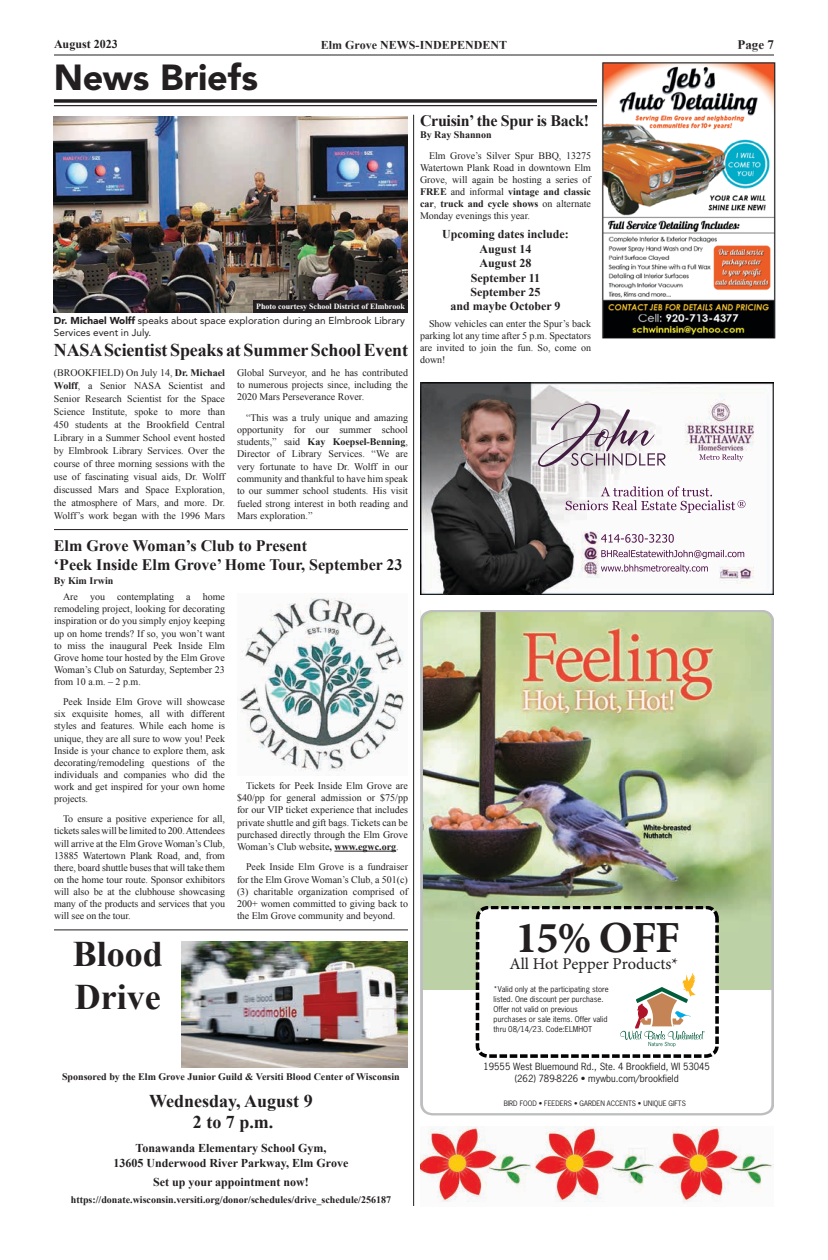
<style>
.page{position:relative;width:828px;height:1260px;background:#fff}
.page>*{position:absolute;margin:0;border:0;box-sizing:border-box;transform-origin:0 0}
.t1{font:700 44.5px "Minion Pro";color:#231f20}
.t2{font:900 36px "Avenir LT Std";letter-spacing:-.005em;color:#231f20}
.t3{font:700 36px/43.2px "Times New Roman";color:#231f20}
.t4{font:700 18px/21.6px "Times New Roman";letter-spacing:-.01em;color:#231f20;text-align:center}
.t5{font:16.4px "Minion Pro";color:#231f20}
.t6{font:700 16px/19.2px "Times New Roman";color:#231f20}
.t7{font:700 16px "Times New Roman";letter-spacing:-.02em;color:#231f20}
.t8{font:700 13px "Times New Roman";color:#231f20}
.t9{font:700 12px/14.4px "Times New Roman";color:#231f20;text-align:center}
.t10{font:10px/12.1px "Times New Roman";color:#231f20;text-align:justify}
.t11{font:700 10px "Times New Roman";color:#231f20}
.t12{font:10px/12px "Avenir LT Std";color:#231f20}
.t13{font:9.4px/11.7px "News Gothic Std";color:#231f20;text-align:center}
.t14{font:700 8px "Times New Roman";color:#fff}
.t15{font:7.6px/9.8px "News Gothic Std";color:#231f20}
.t16{font:7px "News Gothic Std";color:#231f20}
.s1{font-weight:900}
.s2{font-weight:700}
</style>
<div class="page">
<svg style="left:54px;top:99px;width:543px;height:4px;background:#3e3a3b"></svg>
<hr style="left:54px;top:105px;width:543px;height:1px;background:#231f20">
<hr style="left:413px;top:115px;width:1px;height:1091px;background:#231f20">
<img style="left:602px;top:65px;width:174px;height:274px">
<img style="left:181px;top:942px;width:227px;height:125px">
<img style="left:420px;top:382px;width:354px;height:213px">
<img style="left:54px;top:116px;width:354px;height:197px">
<img style="left:420px;top:610px;width:354px;height:505px">
<svg style="left:476px;top:906px;width:242px;height:152px"></svg>
<img style="left:420px;top:1126px;width:354px;height:76px">
<div style="left:253px;top:301px;width:155px;height:12px;background:#231f20"></div>
<hr style="left:335px;top:851px;width:61px;height:1px;background:#231f20">
<img style="left:237px;top:598px;width:167px;height:177px">
<hr style="left:54px;top:529px;width:354px;height:1px;background:#231f20">
<hr style="left:54px;top:930px;width:354px;height:1px;background:#231f20">
<hr style="left:54px;top:54px;width:720px;height:2px;background:#231f20">
<p class="t9" style="left:54px;top:36px;width:65px">August 2023</p>
<p class="t9" style="left:321px;top:37px;width:188px">Elm Grove NEWS-INDEPENDENT</p>
<h3 class="t8" style="left:738px;top:35px;width:38px">Page 7</h3>
<h2 class="t2" style="left:54px;top:56px;width:206px">News Briefs</h2>
<p class="t14" style="left:256px;top:301px;width:150px">Photo courtesy School District of Elmbrook</p>
<p class="t12" style="left:54px;top:315px;width:353px"><span class="s1">Dr. Michael Wolff</span> speaks about space exploration during an Elmbrook Library<br>Services event in July.</p>
<h3 class="t4" style="left:54px;top:339px;width:356px">NASA Scientist Speaks at Summer School Event</h3>
<p class="t10" style="left:54px;top:366px;width:173px;line-height:13px">(BROOKFIELD) On July 14, <span class="s2">Dr. Michael Wolff</span>, a Senior NASA Scientist and Senior Research Scientist for the Space Science Institute, spoke to more than 450 students at the Brookfield Central Library in a Summer School event hosted by Elmbrook Library Services. Over the course of three morning sessions with the use of fascinating visual aids, Dr. Wolff discussed Mars and Space Exploration, the atmosphere of Mars, and more. Dr.<br>Wolff’s work began with the 1996 Mars</p>
<p class="t10" style="left:237px;top:366px;width:173px">Global Surveyor, and he has contributed to numerous projects since, including the 2020 Mars Perseverance Rover.</p>
<p class="t10" style="left:237px;top:411px;width:173px;text-indent:9px">“This was a truly unique and amazing opportunity for our summer school students,” said <span class="s2">Kay Koepsel-Benning</span>, Director of Library Services. “We are very fortunate to have Dr. Wolff in our community and thankful to have him speak to our summer school students. His visit fueled strong interest in both reading and Mars exploration.”</p>
<h3 class="t6" style="left:54px;top:536px;width:350px">Elm Grove Woman’s Club to Present<br>‘Peek Inside Elm Grove’ Home Tour, September 23</h3>
<p class="t11" style="left:54px;top:574px;width:61px">By Kim Irwin</p>
<p class="t10" style="left:54px;top:591px;width:173px;text-indent:9px">Are you contemplating a home remodeling project, looking for decorating inspiration or do you simply enjoy keeping up on home trends? If so, you won’t want to miss the inaugural Peek Inside Elm Grove home tour hosted by the Elm Grove Woman’s Club on Saturday, September 23 from 10 a.m. – 2 p.m.</p>
<p class="t10" style="left:54px;top:696px;width:173px;text-indent:9px">Peek Inside Elm Grove will showcase six exquisite homes, all with different styles and features. While each home is unique, they are all sure to wow you! Peek Inside is your chance to explore them, ask decorating/remodeling questions of the individuals and companies who did the work and get inspired for your own home projects.</p>
<p class="t10" style="left:54px;top:813px;width:173px;text-indent:9px">To ensure a positive experience for all, tickets sales will be limited to 200. Attendees will arrive at the Elm Grove Woman’s Club, 13885 Watertown Plank Road, and, from there, board shuttle buses that will take them on the home tour route. Sponsor exhibitors will also be at the clubhouse showcasing many of the products and services that you will see on the tour.</p>
<h2 class="t3" style="left:73px;top:932px;width:92px">Blood<br>Drive</h2>
<p class="t10" style="left:237px;top:779px;width:173px;text-indent:9px">Tickets for Peek Inside Elm Grove are $40/pp for general admission or $75/pp for our VIP ticket experience that includes private shuttle and gift bags. Tickets can be purchased directly through the Elm Grove Woman’s Club website<span class="s2">, www.egwc.org</span>.</p>
<p class="t10" style="left:237px;top:861px;width:173px;text-indent:9px">Peek Inside Elm Grove is a fundraiser for the Elm Grove Woman’s Club, a 501(c) (3) charitable organization comprised of 200+ women committed to giving back to the Elm Grove community and beyond.</p>
<h3 class="t7" style="left:420px;top:109px;width:171px">Cruisin’ the Spur is Back!</h3>
<p class="t11" style="left:420px;top:127px;width:73px">By Ray Shannon</p>
<p class="t10" style="left:420px;top:150px;width:173px;text-indent:9px">Elm Grove’s Silver Spur BBQ, 13275<br>Watertown Plank Road in downtown Elm Grove, will again be hosting a series of <span class="s2">FREE</span> and informal <span class="s2">vintage and classic car</span>, <span class="s2">truck and cycle shows</span> on alternate Monday evenings this year.</p>
<p class="t9" style="left:442px;top:227px;width:128px">Upcoming dates include:<br>August 14<br>August 28<br>September 11<br>September 25<br>and maybe October 9</p>
<p class="t10" style="left:420px;top:318px;width:173px;text-indent:9px">Show vehicles can enter the Spur’s back parking lot any time after 5 p.m. Spectators are invited to join the fun. So, come on down!</p>
<h1 class="t1" style="left:515px;top:906px;width:166px">15% OFF</h1>
<h3 class="t5" style="left:509px;top:953px;width:170px">All Hot Pepper Products*</h3>
<p class="t15" style="left:494px;top:985px;width:117px">*Valid only at the participating store listed. One discount per purchase.<br>Offer not valid on previous purchases or sale items. Offer valid thru 08/14/23. Code:ELMHOT</p>
<p class="t11" style="left:62px;top:1070px;width:339px">Sponsored by the Elm Grove Junior Guild &amp; Versiti Blood Center of Wisconsin</p>
<h3 class="t4" style="left:149px;top:1089px;width:165px">Wednesday, August 9<br>2 to 7 p.m.</h3>
<p class="t9" style="left:114px;top:1141px;width:236px">Tonawanda Elementary School Gym,<br>13605 Underwood River Parkway, Elm Grove</p>
<p class="t9" style="left:153px;top:1174px;width:157px">Set up your appointment now!</p>
<p class="t11" style="left:71px;top:1192px;width:322px">https://donate.wisconsin.versiti.org/donor/schedules/drive_schedule/256187</p>
<p class="t13" style="left:483px;top:1061px;width:228px">19555 West Bluemound Rd., Ste. 4 Brookfield, WI 53045 (262) 789-8226 • mywbu.com/brookfield</p>
<p class="t16" style="left:504px;top:1099px;width:184px">BIRD FOOD • FEEDERS • GARDEN ACCENTS • UNIQUE GIFTS</p>
</div>
